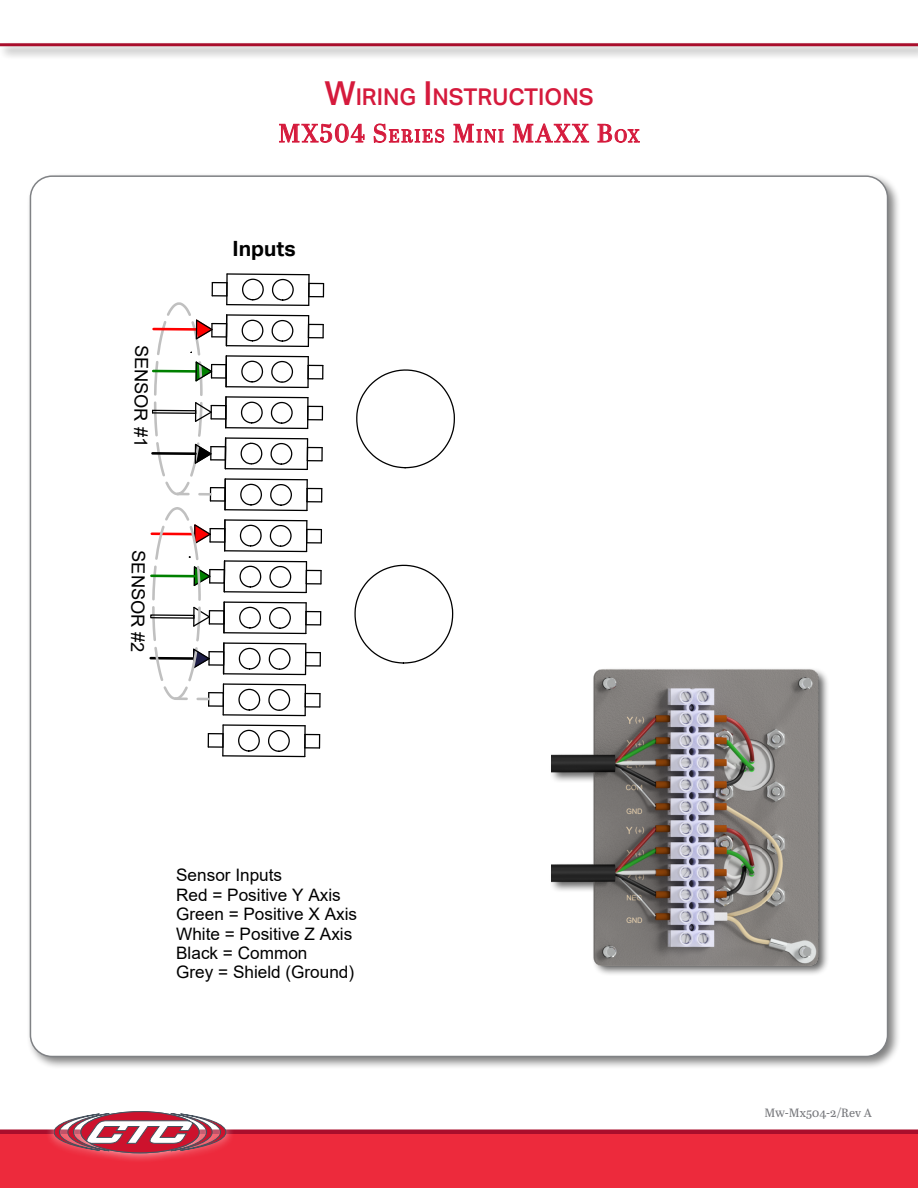
<style>
.page{position:relative;width:918px;height:1188px;background:#fff}
.page>*{position:absolute;margin:0;border:0;box-sizing:border-box;transform-origin:0 0}
.t1{font:25.5px "Abril Display";letter-spacing:.06em;color:#d51a3c}
.t2{font:500 23.1px "Aktiv Grotesk";color:#d51a3c}
.t3{font:700 21px "Aktiv Grotesk";color:#000}
.t4{font:18.15px "Arial";color:#000}
.t5{font:17.25px/19.4px "Arial";color:#000}
.t6{font:12px "Abril Text";color:#76777b}
.s1{font-size:33px}
.s2{font-size:17.85px}
</style>
<div class="page">
<div style="left:0;top:1134px;width:918px;height:54px;background:#ed2a3c"></div>
<div style="left:0;top:1129px;width:918px;height:5px;background:#a90e2c"></div>
<div style="left:45px;top:1102px;width:190px;height:61px;background:#fff;opacity:.75"></div>
<svg style="left:54px;top:1111px;width:172px;height:42px"></svg>
<div style="left:0;top:41px;width:918px;height:19px;background:#000;opacity:.5"></div>
<hr style="left:0;top:43px;width:918px;height:3px;background:#a90e2c">
<div style="left:26px;top:172px;width:875px;height:898px;background:#000;opacity:.5"></div>
<div style="left:30px;top:176px;width:858px;height:881px;background:#fff;border-radius:22px"></div>
<svg style="left:354px;top:564px;width:100px;height:100px"></svg>
<svg style="left:356px;top:369px;width:99px;height:100px"></svg>
<svg style="left:208px;top:724px;width:112px;height:34px"></svg>
<hr style="left:304px;top:726px;width:2px;height:31px;background:#000">
<svg style="left:149px;top:273px;width:175px;height:444px"></svg>
<img style="left:552px;top:669px;width:276px;height:305px">
<p class="t4" style="left:154px;top:345px;width:104px;rotate:91deg">SENSOR #1</p>
<p class="t4" style="left:151px;top:551px;width:104px;rotate:91deg">SENSOR #2</p>
<h2 class="t2" style="left:324px;top:83px;width:271px"><span class="s1">W</span>IRING <span class="s1">I</span> NSTRUCTIONS</h2>
<h1 class="t1" style="left:278px;top:116px;width:362px">MX504 S<span class="s2">ERIES</span> M<span class="s2">INI</span> MAXX B<span class="s2">OX</span></h1>
<p class="t3" style="left:232px;top:237px;width:65px">Inputs</p>
<p class="t5" style="left:176px;top:866px;width:182px">Sensor Inputs<br>Red = Positive Y Axis<br>Green = Positive X Axis<br>White = Positive Z Axis<br>Black = Common<br>Grey = Shield (Ground)</p>
<p class="t6" style="left:765px;top:1105px;width:109px">Mw-Mx504-2/Rev A</p>
</div>
